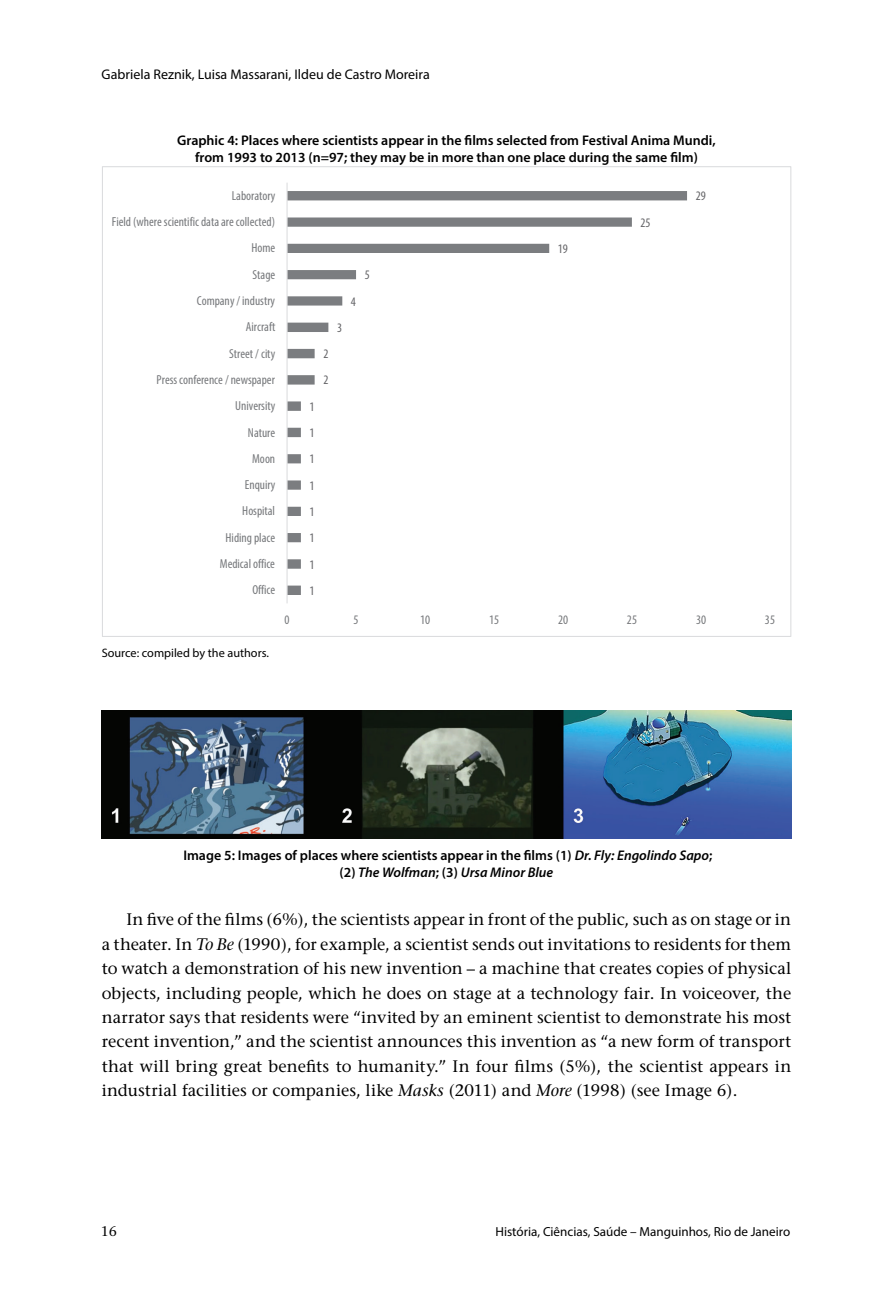
<style>
.page{position:relative;width:893px;height:1290px;background:#fff}
.page>*{position:absolute;margin:0;border:0;box-sizing:border-box;transform-origin:0 0}
.t1{font:16.62px/24.3px "Stone Serif";color:#000;text-align:justify}
.t2{font:600 14px/16.6px "Myriad Pro";color:#000;text-align:center}
.t3{font:14px "Myriad Pro";color:#000}
.t4{font:14px "Stone Serif";color:#000}
.t5{font:condensed 13.12px "Myriad Pro";color:#76787b}
.t6{font:13.12px "Myriad Pro";color:#000}
.t7{font:condensed 13.12px "Myriad Pro";color:#636366}
.t8{font:12.25px "Myriad Pro";color:#000}
.s1{font-style:italic}
</style>
<div class="page">
<svg style="left:288px;top:191px;width:399px;height:404px"></svg>
<hr style="left:286px;top:183px;width:2px;height:420px;background:#dcdddf">
<img style="left:102px;top:711px;width:689px;height:127px">
<p class="t3" style="left:102px;top:66px;width:330px">Gabriela Reznik, Luisa Massarani, Ildeu de Castro Moreira</p>
<p class="t2" style="left:177px;top:132px;width:540px">Graphic 4: Places where scientists appear in the films selected from Festival Anima Mundi, from 1993 to 2013 (n=97; they may be in more than one place during the same film)</p>
<p class="t5" style="left:232px;top:188px;width:45px">Laboratory</p>
<p class="t7" style="left:696px;top:188px;width:12px">29</p>
<p class="t5" style="left:112px;top:214px;width:165px">Field (where scientific data are collected)</p>
<p class="t7" style="left:641px;top:214px;width:12px">25</p>
<p class="t5" style="left:251px;top:240px;width:25px">Home</p>
<p class="t7" style="left:558px;top:241px;width:12px">19</p>
<p class="t5" style="left:253px;top:266px;width:24px">Stage</p>
<p class="t7" style="left:365px;top:267px;width:7px">5</p>
<p class="t5" style="left:197px;top:293px;width:80px">Company / industry</p>
<p class="t7" style="left:351px;top:293px;width:7px">4</p>
<p class="t5" style="left:246px;top:319px;width:31px">Aircraft</p>
<p class="t7" style="left:337px;top:320px;width:7px">3</p>
<p class="t5" style="left:229px;top:345px;width:48px">Street / city</p>
<p class="t7" style="left:323px;top:346px;width:7px">2</p>
<p class="t5" style="left:157px;top:372px;width:120px">Press conference / newspaper</p>
<p class="t7" style="left:323px;top:372px;width:7px">2</p>
<p class="t5" style="left:235px;top:398px;width:42px">University</p>
<p class="t7" style="left:310px;top:398px;width:7px">1</p>
<p class="t5" style="left:248px;top:424px;width:29px">Nature</p>
<p class="t7" style="left:310px;top:425px;width:7px">1</p>
<p class="t5" style="left:252px;top:450px;width:25px">Moon</p>
<p class="t7" style="left:310px;top:451px;width:7px">1</p>
<p class="t5" style="left:245px;top:477px;width:32px">Enquiry</p>
<p class="t7" style="left:310px;top:477px;width:7px">1</p>
<p class="t5" style="left:242px;top:503px;width:34px">Hospital</p>
<p class="t7" style="left:310px;top:504px;width:7px">1</p>
<p class="t5" style="left:226px;top:529px;width:51px">Hiding place</p>
<p class="t7" style="left:310px;top:530px;width:7px">1</p>
<p class="t5" style="left:220px;top:556px;width:57px">Medical office</p>
<p class="t7" style="left:310px;top:556px;width:7px">1</p>
<p class="t5" style="left:252px;top:582px;width:24px">Office</p>
<p class="t7" style="left:310px;top:582px;width:7px">1</p>
<p class="t5" style="left:285px;top:612px;width:7px">0</p>
<p class="t5" style="left:354px;top:612px;width:7px">5</p>
<p class="t5" style="left:420px;top:612px;width:12px">10</p>
<p class="t5" style="left:489px;top:612px;width:12px">15</p>
<p class="t5" style="left:558px;top:612px;width:12px">20</p>
<p class="t5" style="left:627px;top:612px;width:12px">25</p>
<p class="t5" style="left:696px;top:612px;width:12px">30</p>
<p class="t5" style="left:765px;top:612px;width:12px">35</p>
<p class="t8" style="left:102px;top:645px;width:169px">Source: compiled by the authors.</p>
<p class="t2" style="left:183px;top:846px;width:531px">Image 5: Images of places where scientists appear in the films (1) <span class="s1">Dr. Fly: Engolindo Sapo</span>; (2) <span class="s1">The Wolfman</span>; (3) <span class="s1">Ursa Minor Blue</span></p>
<p class="t1" style="left:102px;top:907px;width:691px;text-indent:25px">In five of the films (6%), the scientists appear in front of the public, such as on stage or in a theater. In <span class="s1">To Be</span> (1990), for example, a scientist sends out invitations to residents for them to watch a demonstration of his new invention – a machine that creates copies of physical objects, including people, which he does on stage at a technology fair. In voiceover, the narrator says that residents were “invited by an eminent scientist to demonstrate his most recent invention,” and the scientist announces this invention as “a new form of transport that will bring great benefits to humanity.” In four films (5%), the scientist appears in industrial facilities or companies, like <span class="s1">Masks</span> (2011) and <span class="s1">More</span> (1998) (see Image 6).</p>
<p class="t4" style="left:101px;top:1223px;width:18px">16</p>
<p class="t6" style="left:495px;top:1223px;width:296px">História, Ciências, Saúde – Manguinhos, Rio de Janeiro</p>
</div>
